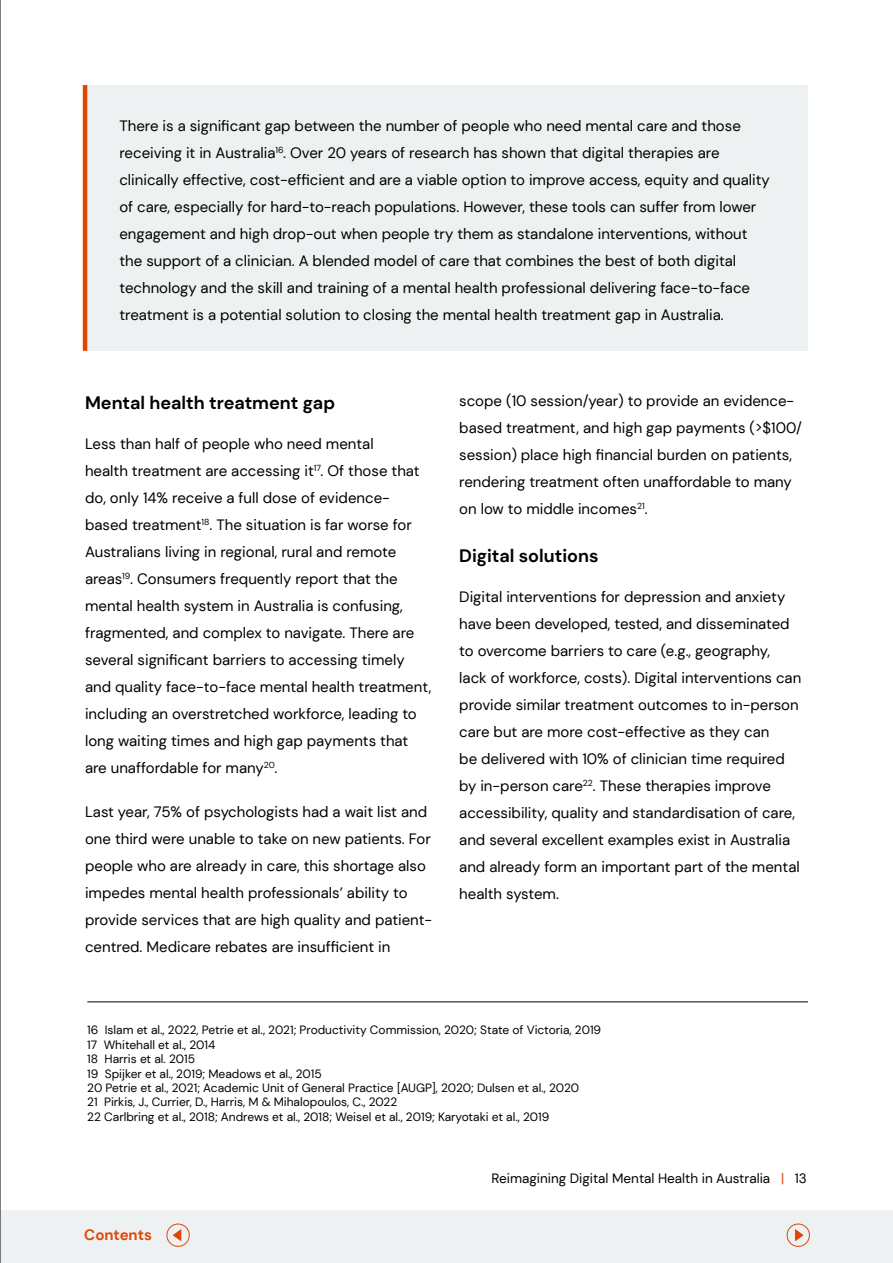
<style>
.page{position:relative;width:893px;height:1263px;background:#fff}
.page>*{position:absolute;margin:0;border:0;box-sizing:border-box;transform-origin:0 0}
.t1{font:700 18px "DM Sans";color:#000}
.t2{font:15px/27px "DM Sans";color:#000}
.t3{font:700 15px "DM Sans";color:#e14504}
.t4{font:13.5px "DM Sans";color:#000}
.t5{font:12px "DM Sans";color:#000}
.s1{color:#e14504}
</style>
<div class="page">
<div style="left:0;top:1210px;width:893px;height:53px;background:#edf1f2"></div>
<div style="left:86px;top:85px;width:722px;height:266px;background:#edf1f2"></div>
<hr style="left:83px;top:85px;width:4px;height:266px;background:#e14504">
<hr style="left:87px;top:1001px;width:721px;height:1px;background:#000">
<hr style="left:0;top:0;width:1px;height:1263px;background:#000">
<div style="left:167px;top:1224px;width:23px;height:23px;border:1px solid #e14504;border-radius:50%"></div>
<svg style="left:173px;top:1229px;width:8px;height:12px"></svg>
<div style="left:787px;top:1224px;width:23px;height:23px;border:1px solid #e14504;border-radius:50%"></div>
<svg style="left:795px;top:1229px;width:9px;height:12px"></svg>
<p class="t2" style="left:119px;top:112px;width:652px">There is a significant gap between the number of people who need mental care and those receiving it in Australia<sup>16</sup>. Over 20 years of research has shown that digital therapies are clinically effective, cost-efficient and are a viable option to improve access, equity and quality of care, especially for hard-to-reach populations. However, these tools can suffer from lower engagement and high drop-out when people try them as standalone interventions, without the support of a clinician. A blended model of care that combines the best of both digital technology and the skill and training of a mental health professional delivering face-to-face treatment is a potential solution to closing the mental health treatment gap in Australia.</p>
<h4 class="t1" style="left:85px;top:391px;width:252px">Mental health treatment gap</h4>
<p class="t2" style="left:85px;top:430px;width:348px">Less than half of people who need mental<br>health treatment are accessing it<sup>17</sup>. Of those that do, only 14% receive a full dose of evidence&shy;based treatment<sup>18</sup>. The situation is far worse for Australians living in regional, rural and remote areas<sup>19</sup>. Consumers frequently report that the mental health system in Australia is confusing, fragmented, and complex to navigate. There are several significant barriers to accessing timely and quality face-to-face mental health treatment, including an overstretched workforce, leading to long waiting times and high gap payments that are unaffordable for many<sup>20</sup>.</p>
<p class="t2" style="left:85px;top:798px;width:349px">Last year, 75% of psychologists had a wait list and one third were unable to take on new patients. For people who are already in care, this shortage also impedes mental health professionals’ ability to provide services that are high quality and patient&shy;centred. Medicare rebates are insufficient in</p>
<p class="t2" style="left:459px;top:387px;width:344px">scope (10 session/year) to provide an evidence&shy;based treatment, and high gap payments (&gt;$100/ session) place high financial burden on patients, rendering treatment often unaffordable to many on low to middle incomes<sup>21</sup>.</p>
<h4 class="t1" style="left:459px;top:545px;width:141px">Digital solutions</h4>
<p class="t2" style="left:459px;top:583px;width:344px">Digital interventions for depression and anxiety have been developed, tested, and disseminated to overcome barriers to care (e.g., geography,<br>lack of workforce, costs). Digital interventions can provide similar treatment outcomes to in-person care but are more cost-effective as they can<br>be delivered with 10% of clinician time required by in-person care<sup>22</sup>. These therapies improve accessibility, quality and standardisation of care, and several excellent examples exist in Australia and already form an important part of the mental health system.</p>
<p class="t5" style="left:87px;top:1023px;width:515px">16 Islam et al., 2022, Petrie et al., 2021; Productivity Commission, 2020; State of Victoria, 2019</p>
<p class="t5" style="left:87px;top:1037px;width:130px">17 Whitehall et al., 2014</p>
<p class="t5" style="left:87px;top:1051px;width:109px">18 Harris et al. 2015</p>
<p class="t5" style="left:87px;top:1066px;width:236px">19 Spijker et al., 2019; Meadows et al., 2015</p>
<p class="t5" style="left:87px;top:1080px;width:493px">20 Petrie et al., 2021; Academic Unit of General Practice [AUGP], 2020; Dulsen et al., 2020</p>
<p class="t5" style="left:87px;top:1095px;width:312px">21 Pirkis, J., Currier, D., Harris, M &amp; Mihalopoulos, C., 2022</p>
<p class="t5" style="left:87px;top:1109px;width:464px">22 Carlbring et al., 2018; Andrews et al., 2018; Weisel et al., 2019; Karyotaki et al., 2019</p>
<p class="t3" style="left:84px;top:1226px;width:69px">Contents</p>
<p class="t4" style="left:491px;top:1170px;width:317px">Reimagining Digital Mental Health in Australia <span class="s1">|</span> 13</p>
</div>
